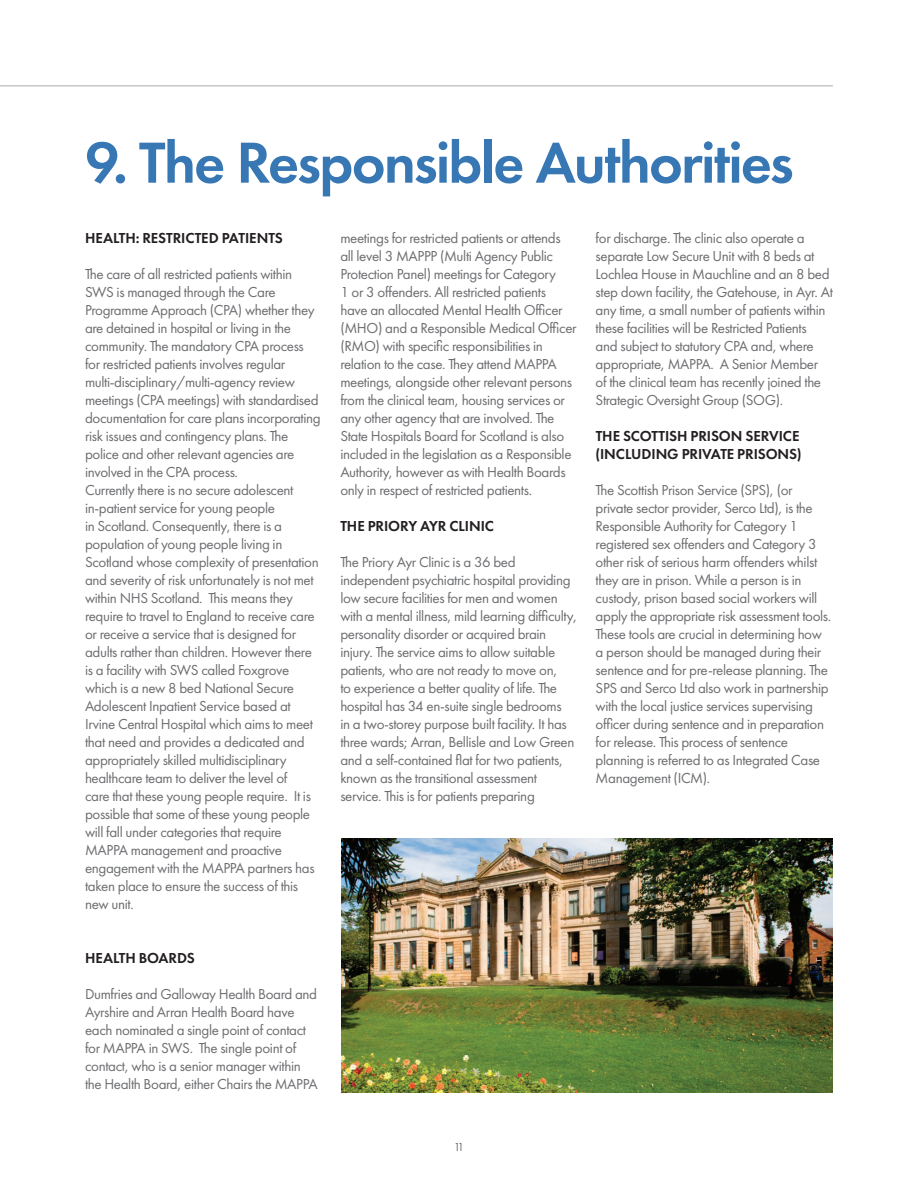
<style>
.page{position:relative;width:918px;height:1188px;background:#fff}
.page>*{position:absolute;margin:0;border:0;box-sizing:border-box;transform-origin:0 0}
.LEFT{font:600 60px "Futura PT";letter-spacing:-.03em;color:#3777b4}
.LEFT-2{font:15px/18px "Futura PT";letter-spacing:-.025em;color:#6c6d70}
.LEFT-3{font:600 15px/18px "Futura PT";letter-spacing:-.005em;color:#231f20}
.t1{font:12px "Futura PT";color:#6c6d70}
</style>
<div class="page">
<img style="left:341px;top:838px;width:492px;height:254px">
<hr style="left:0;top:85px;width:833px;height:2px;background:#c7c8ca">
<p class="LEFT" style="left:85px;top:125px;width:710px">9. The Responsible Authorities</p>
<p class="LEFT-3" style="left:85px;top:229px;width:199px">HEALTH: RESTRICTED PATIENTS</p>
<p class="LEFT-2" style="left:85px;top:265px;width:237px">The care of all restricted patients within SWS is managed through the Care Programme Approach (CPA) whether they are detained in hospital or living in the community. The mandatory CPA process for restricted patients involves regular multi-disciplinary/multi-agency review meetings (CPA meetings) with standardised documentation for care plans incorporating risk issues and contingency plans. The police and other relevant agencies are involved in the CPA process.</p>
<p class="LEFT-2" style="left:85px;top:481px;width:235px">Currently there is no secure adolescent in-patient service for young people<br>in Scotland. Consequently, there is a population of young people living in Scotland whose complexity of presentation and severity of risk unfortunately is not met within NHS Scotland. This means they require to travel to England to receive care or receive a service that is designed for adults rather than children. However there is a facility with SWS called Foxgrove which is a new 8 bed National Secure Adolescent Inpatient Service based at Irvine Central Hospital which aims to meet that need and provides a dedicated and appropriately skilled multidisciplinary healthcare team to deliver the level of<br>care that these young people require. It is possible that some of these young people will fall under categories that require MAPPA management and proactive engagement with the MAPPA partners has taken place to ensure the success of this new unit.</p>
<p class="LEFT-3" style="left:85px;top:949px;width:111px">HEALTH BOARDS</p>
<p class="LEFT-2" style="left:85px;top:985px;width:234px">Dumfries and Galloway Health Board and Ayrshire and Arran Health Board have each nominated a single point of contact for MAPPA in SWS. The single point of contact, who is a senior manager within the Health Board, either Chairs the MAPPA</p>
<p class="LEFT-2" style="left:340px;top:229px;width:238px">meetings for restricted patients or attends all level 3 MAPPP (Multi Agency Public Protection Panel) meetings for Category<br>1 or 3 offenders. All restricted patients have an allocated Mental Health Officer (MHO) and a Responsible Medical Officer (RMO) with specific responsibilities in relation to the case. They attend MAPPA meetings, alongside other relevant persons from the clinical team, housing services or any other agency that are involved. The State Hospitals Board for Scotland is also included in the legislation as a Responsible Authority, however as with Health Boards only in respect of restricted patients.</p>
<p class="LEFT-3" style="left:340px;top:517px;width:155px">THE PRIORY AYR CLINIC</p>
<p class="LEFT-2" style="left:340px;top:553px;width:238px">The Priory Ayr Clinic is a 36 bed independent psychiatric hospital providing low secure facilities for men and women with a mental illness, mild learning difficulty, personality disorder or acquired brain injury. The service aims to allow suitable patients, who are not ready to move on,<br>to experience a better quality of life. The hospital has 34 en-suite single bedrooms<br>in a two-storey purpose built facility. It has three wards; Arran, Bellisle and Low Green and a self-contained flat for two patients, known as the transitional assessment service. This is for patients preparing</p>
<p class="LEFT-2" style="left:596px;top:229px;width:239px">for discharge. The clinic also operate a separate Low Secure Unit with 8 beds at Lochlea House in Mauchline and an 8 bed step down facility, the Gatehouse, in Ayr. At any time, a small number of patients within these facilities will be Restricted Patients<br>and subject to statutory CPA and, where appropriate, MAPPA. A Senior Member of the clinical team has recently joined the Strategic Oversight Group (SOG).</p>
<p class="LEFT-3" style="left:596px;top:427px;width:207px">THE SCOTTISH PRISON SERVICE (INCLUDING PRIVATE PRISONS)</p>
<p class="LEFT-2" style="left:596px;top:481px;width:237px">The Scottish Prison Service (SPS), (or private sector provider, Serco Ltd), is the Responsible Authority for Category 1 registered sex offenders and Category 3 other risk of serious harm offenders whilst they are in prison. While a person is in custody, prison based social workers will apply the appropriate risk assessment tools.<br>These tools are crucial in determining how a person should be managed during their sentence and for pre-release planning. The SPS and Serco Ltd also work in partnership with the local justice services supervising officer during sentence and in preparation for release. This process of sentence planning is referred to as Integrated Case Management (ICM).</p>
<p class="t1" style="left:454px;top:1140px;width:12px">11</p>
</div>
